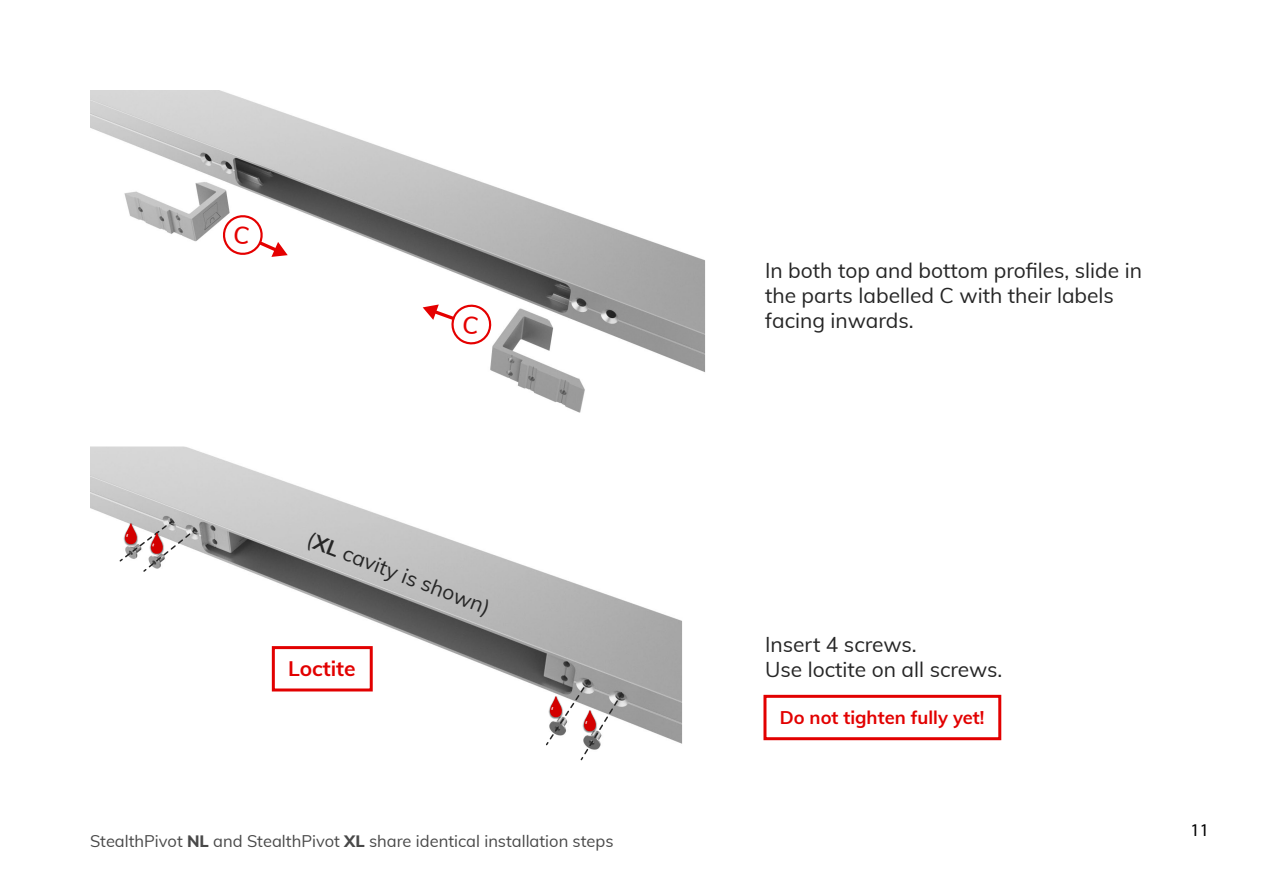
<style>
.page{position:relative;width:1263px;height:893px;background:#fff}
.page>*{position:absolute;margin:0;border:0;box-sizing:border-box;transform-origin:0 0}
.t1{font:21px/25.2px "Muli";color:#262626}
.t2{font:700 21px "Muli";color:#e20000}
.t3{font:700 18.3px "Muli";color:#e20000}
.t4{font:18px "Myriad Pro";color:#000}
.t5{font:16.5px "Muli";color:#494949}
.s1{font-weight:700}
.s2{font-weight:800}
</style>
<div class="page">
<img style="left:90px;top:446px;width:592px;height:298px">
<img style="left:90px;top:90px;width:615px;height:323px">
<div style="left:763px;top:695px;width:238px;height:45px;background:#fff;border:3px solid #e20000"></div>
<svg style="left:118px;top:520px;width:79px;height:53px"></svg>
<svg style="left:544px;top:680px;width:79px;height:81px"></svg>
<div style="left:272px;top:646px;width:101px;height:45px;background:#fff;border:3px solid #e20000"></div>
<svg style="left:221px;top:214px;width:67px;height:43px"></svg>
<svg style="left:423px;top:303px;width:70px;height:43px"></svg>
<p class="t1" style="left:313px;top:526px;width:195px;rotate:21deg">(<span class="s1">XL</span> cavity is shown)</p>
<p class="t2" style="left:288px;top:653px;width:69px">Loctite</p>
<p class="t5" style="left:90px;top:829px;width:525px">StealthPivot <span class="s2">NL</span> and StealthPivot <span class="s2">XL</span> share identical installation steps</p>
<p class="t1" style="left:765px;top:257px;width:378px">In both top and bottom profiles, slide in the parts labelled C with their labels facing inwards.</p>
<p class="t1" style="left:765px;top:630px;width:239px">Insert 4 screws.<br>Use loctite on all screws.</p>
<p class="t3" style="left:780px;top:704px;width:206px">Do not tighten fully yet!</p>
<p class="t4" style="left:1190px;top:819px;width:20px">11</p>
</div>
